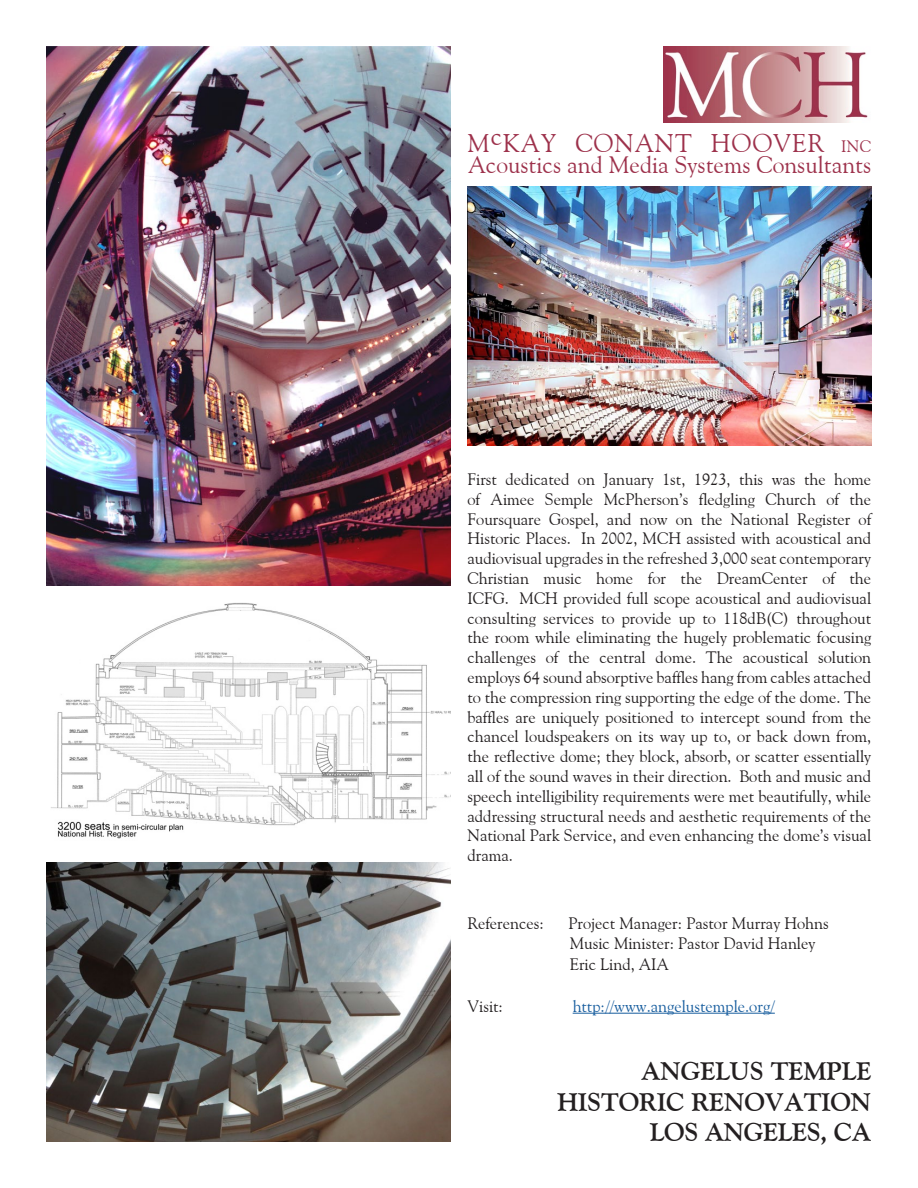
<style>
.page{position:relative;width:918px;height:1188px;background:#fff}
.page>*{position:absolute;margin:0;border:0;box-sizing:border-box;transform-origin:0 0}
.Right{font:700 25.5px "Goudy Old Style BT";color:#231f20}
.t1{font:25.5px "Goudy Old Style BT";letter-spacing:.035em;color:#9d314b}
.t2{font:23.7px "Goudy Old Style BT";color:#9d314b}
.t3{font:16.5px/19.8px "Goudy Old Style BT";color:#231f20;text-align:justify}
.t4{font:16.5px "Goudy Old Style BT";color:#175d9e}
.s1{font-size:16.5px}
</style>
<div class="page">
<hr style="left:573px;top:1013px;width:202px;height:1px;background:#175d9e">
<img style="left:47px;top:47px;width:403px;height:539px">
<img style="left:47px;top:862px;width:403px;height:279px">
<img style="left:51px;top:603px;width:399px;height:236px">
<img style="left:468px;top:187px;width:403px;height:258px">
<img style="left:663px;top:47px;width:205px;height:75px">
<p class="t1" style="left:468px;top:127px;width:405px">McKAY CONANT HOOVER <span class="s1">INC</span></p>
<p class="t2" style="left:468px;top:150px;width:405px">Acoustics and Media Systems Consultants</p>
<p class="t3" style="left:468px;top:469px;width:405px">First dedicated on January 1st, 1923, this was the home of Aimee Semple McPherson’s fledgling Church of the Foursquare Gospel, and now on the National Register of Historic Places. In 2002, MCH assisted with acoustical and audiovisual upgrades in the refreshed 3,000 seat contemporary Christian music home for the DreamCenter of the ICFG. MCH provided full scope acoustical and audiovisual consulting services to provide up to 118dB(C) throughout the room while eliminating the hugely problematic focusing challenges of the central dome. The acoustical solution employs 64 sound absorptive baffles hang from cables attached to the compression ring supporting the edge of the dome. The baffles are uniquely positioned to intercept sound from the chancel loudspeakers on its way up to, or back down from, the reflective dome; they block, absorb, or scatter essentially all of the sound waves in their direction. Both and music and speech intelligibility requirements were met beautifully, while addressing structural needs and aesthetic requirements of the National Park Service, and even enhancing the dome’s visual drama.</p>
<p class="t3" style="left:468px;top:913px;width:78px">References:</p>
<p class="t3" style="left:568px;top:913px;width:262px">Project Manager: Pastor Murray Hohns</p>
<p class="t3" style="left:570px;top:933px;width:247px">Music Minister: Pastor David Hanley</p>
<p class="t3" style="left:570px;top:954px;width:101px">Eric Lind, AIA</p>
<p class="t3" style="left:468px;top:996px;width:37px">Visit:</p>
<p class="t4" style="left:573px;top:996px;width:204px">http://www.angelustemple.org/</p>
<p class="Right" style="left:641px;top:1055px;width:232px">ANGELUS TEMPLE</p>
<p class="Right" style="left:558px;top:1086px;width:315px">HISTORIC RENOVATION</p>
<p class="Right" style="left:650px;top:1117px;width:223px">LOS ANGELES, CA</p>
</div>
